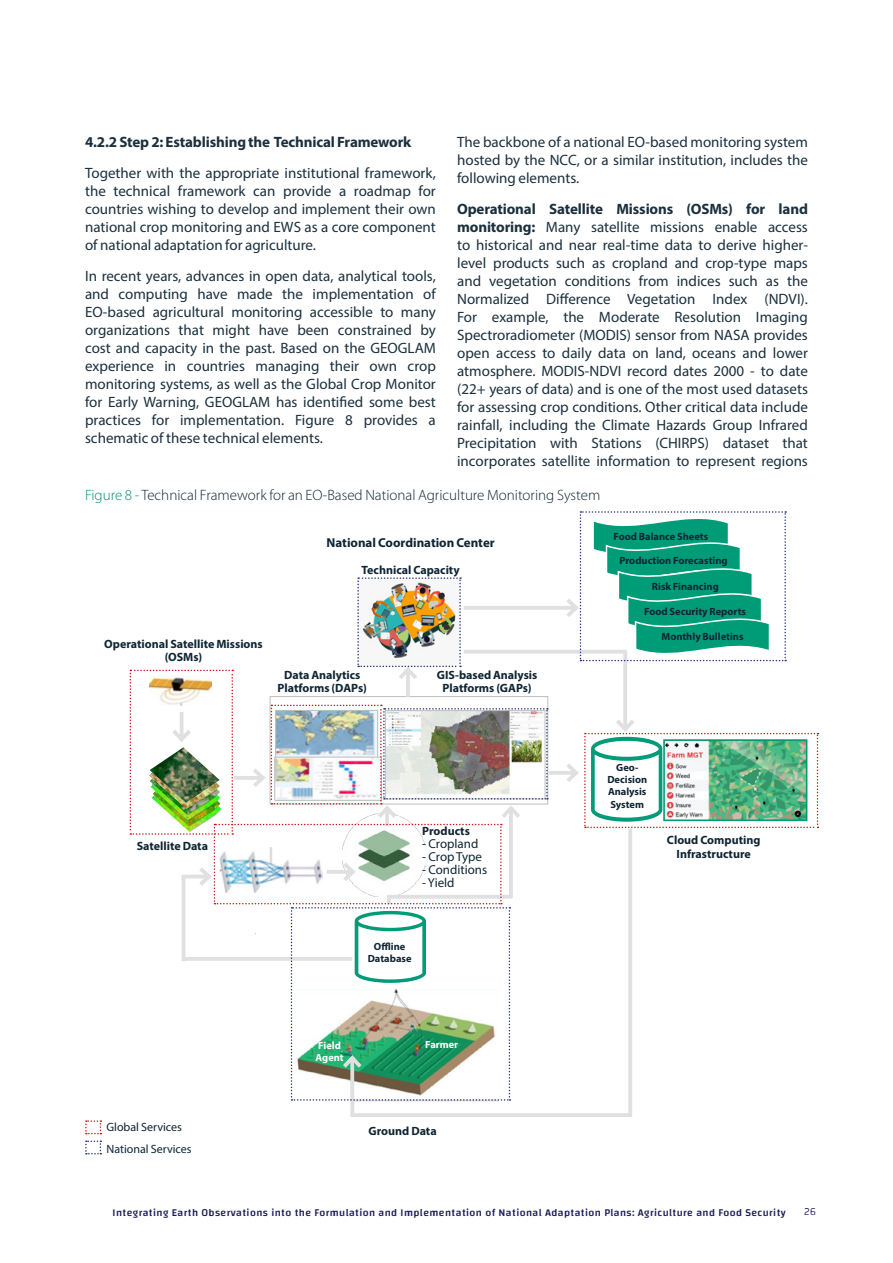
<style>
.page{position:relative;width:893px;height:1263px;background:#fff}
.page>*{position:absolute;margin:0;border:0;box-sizing:border-box;transform-origin:0 0}
.t1{font:15px/18px "Myriad Pro";color:#1b303e;text-align:justify}
.t2{font:300 15px "Myriad Pro";color:#0f2534}
.t3{font:700 15px "Myriad Pro";letter-spacing:-.01em;color:#1b303e}
.t4{font:12.9px "Myriad Pro";color:#0f2534}
.t5{font:700 12.9px "Myriad Pro";color:#0f2534}
.t6{font:700 12px/13px "Myriad Pro";color:#0f2534;text-align:center}
.t7{font:12px/22px "Myriad Pro";color:#0f2534}
.t8{font:700 10.5px/12px "Myriad Pro";color:#0f2534;text-align:center}
.t9{font:500 10.5px "Changa";letter-spacing:.04em;color:#1b1b57}
.t10{font:700 10.5px/12px "Myriad Pro";color:#fff}
.t11{font:300 10.5px "Changa";color:#1b1b57}
.s1{font-weight:700}
.s2{color:#008c7d}
</style>
<div class="page">
<hr style="left:464px;top:606px;width:112px;height:4px;background:#e0e0e0">
<hr style="left:464px;top:650px;width:163px;height:4px;background:#e0e0e0">
<hr style="left:623px;top:651px;width:4px;height:78px;background:#e0e0e0">
<hr style="left:548px;top:771px;width:28px;height:4px;background:#e0e0e0">
<hr style="left:628px;top:829px;width:4px;height:288px;background:#e0e0e0">
<hr style="left:350px;top:1058px;width:4px;height:59px;background:#e0e0e0">
<hr style="left:352px;top:1113px;width:279px;height:4px;background:#e0e0e0">
<svg style="left:85px;top:1140px;width:16px;height:14px"></svg>
<svg style="left:566px;top:511px;width:220px;height:151px"></svg>
<svg style="left:566px;top:720px;width:252px;height:108px"></svg>
<svg style="left:85px;top:1120px;width:16px;height:14px"></svg>
<img style="left:130px;top:577px;width:418px;height:524px">
<p class="t3" style="left:85px;top:132px;width:328px">4.2.2 Step 2: Establishing the Technical Framework</p>
<p class="t1" style="left:85px;top:164px;width:352px">Together with the appropriate institutional framework, the technical framework can provide a roadmap for countries wishing to develop and implement their own national crop monitoring and EWS as a core component of national adaptation for agriculture.</p>
<p class="t1" style="left:85px;top:267px;width:352px">In recent years, advances in open data, analytical tools, and computing have made the implementation of EO-based agricultural monitoring accessible to many organizations that might have been constrained by cost and capacity in the past. Based on the GEOGLAM experience in countries managing their own crop monitoring systems, as well as the Global Crop Monitor for Early Warning, GEOGLAM has identified some best practices for implementation. Figure 8 provides a schematic of these technical elements.</p>
<p class="t1" style="left:457px;top:133px;width:352px">The backbone of a national EO-based monitoring system hosted by the NCC, or a similar institution, includes the following elements.</p>
<p class="t1" style="left:457px;top:200px;width:352px"><span class="s1">Operational Satellite Missions (OSMs) for land monitoring:</span> Many satellite missions enable access to historical and near real-time data to derive higher&shy;level products such as cropland and crop-type maps and vegetation conditions from indices such as the Normalized Difference Vegetation Index (NDVI).<br>For example, the Moderate Resolution Imaging Spectroradiometer (MODIS) sensor from NASA provides open access to daily data on land, oceans and lower atmosphere. MODIS-NDVI record dates 2000 - to date (22+ years of data) and is one of the most used datasets for assessing crop conditions. Other critical data include rainfall, including the Climate Hazards Group Infrared Precipitation with Stations (CHIRPS) dataset that incorporates satellite information to represent regions</p>
<p class="t2" style="left:85px;top:486px;width:517px"><span class="s2">Figure 8 -</span> Technical Framework for an EO-Based National Agriculture Monitoring System</p>
<p class="t5" style="left:327px;top:534px;width:170px">National Coordination Center</p>
<p class="t6" style="left:362px;top:562px;width:100px">Technical Capacity</p>
<p class="t6" style="left:104px;top:637px;width:160px">Operational Satellite Missions (OSMs)</p>
<p class="t6" style="left:278px;top:668px;width:91px">Data Analytics<br>Platforms (DAPs)</p>
<p class="t6" style="left:437px;top:668px;width:102px">GIS-based Analysis<br>Platforms (GAPs)</p>
<p class="t8" style="left:614px;top:530px;width:96px">Food Balance Sheets</p>
<p class="t8" style="left:619px;top:554px;width:110px">Production Forecasting</p>
<p class="t8" style="left:652px;top:580px;width:68px">Risk Financing</p>
<p class="t8" style="left:644px;top:605px;width:103px">Food Security Reports</p>
<p class="t8" style="left:661px;top:630px;width:84px">Monthly Bulletins</p>
<p class="t6" style="left:137px;top:839px;width:73px">Satellite Data</p>
<p class="t6" style="left:422px;top:824px;width:49px">Products</p>
<p class="t4" style="left:422px;top:836px;width:58px">- Cropland</p>
<p class="t4" style="left:422px;top:849px;width:61px">- Crop Type</p>
<p class="t4" style="left:422px;top:862px;width:66px">- Conditions</p>
<p class="t4" style="left:422px;top:875px;width:34px">- Yield</p>
<p class="t8" style="left:368px;top:940px;width:45px">Offline<br>Database</p>
<p class="t8" style="left:607px;top:761px;width:41px">Geo-<br>Decision<br>Analysis<br>System</p>
<p class="t6" style="left:667px;top:833px;width:95px">Cloud Computing<br>Infrastructure</p>
<p class="t7" style="left:106px;top:1116px;width:87px">Global Services<br>National Services</p>
<p class="t10" style="left:316px;top:1039px;width:30px">Field<br>Agent</p>
<p class="t10" style="left:425px;top:1038px;width:35px">Farmer</p>
<p class="t6" style="left:369px;top:1124px;width:70px">Ground Data</p>
<p class="t9" style="left:113px;top:1206px;width:675px">Integrating Earth Observations into the Formulation and Implementation of National Adaptation Plans: Agriculture and Food Security</p>
<p class="t11" style="left:804px;top:1206px;width:13px">26</p>
</div>
